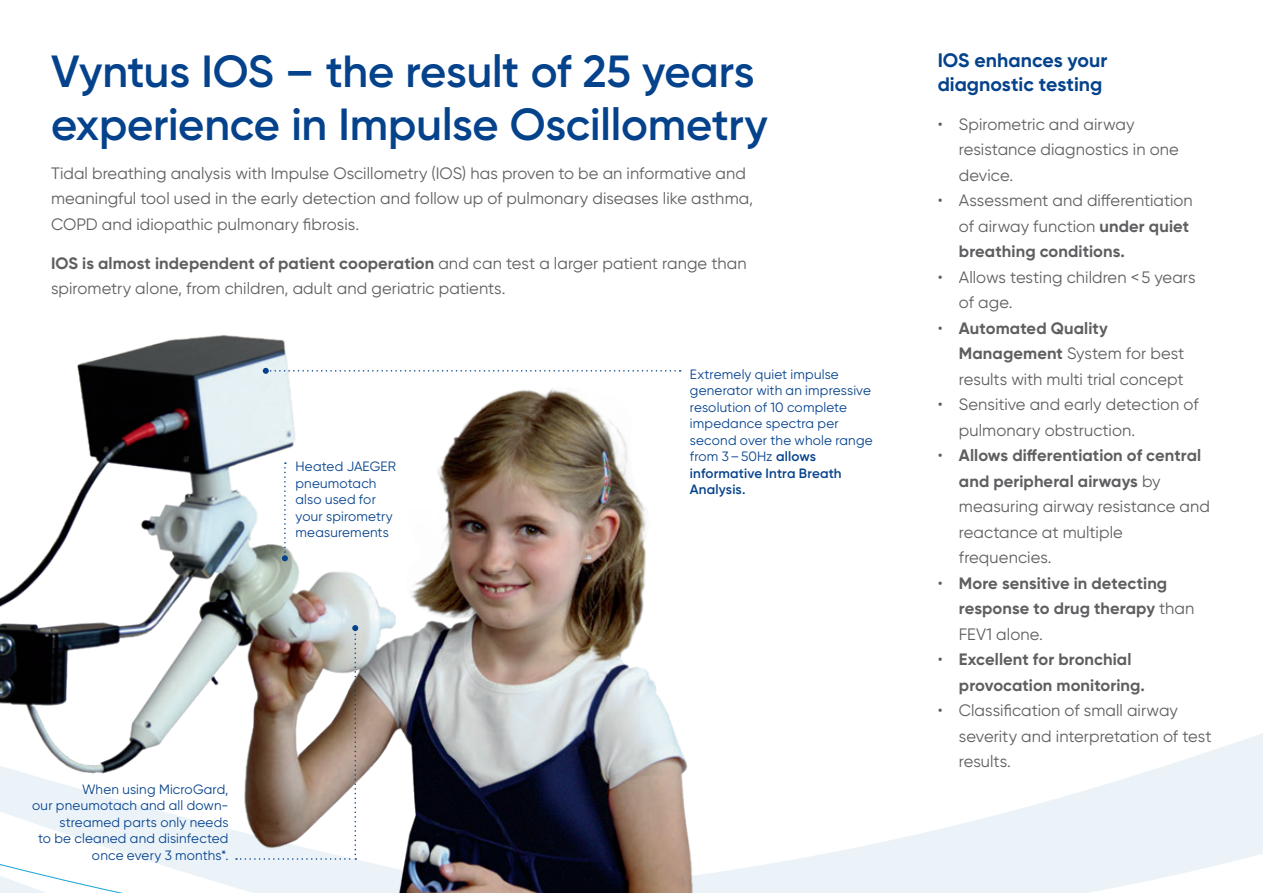
<style>
.page{position:relative;width:1263px;height:893px;background:#fff}
.page>*{position:absolute;margin:0;border:0;box-sizing:border-box;transform-origin:0 0}
.t1{font:600 45px/52.5px "Gilroy";letter-spacing:-.005em;color:#05428c}
.t2{font:700 19.5px/24px "Gilroy";color:#05428c}
.t3{font:16.5px/25.5px "Gilroy";letter-spacing:.005em;color:#5f5f62}
.t4{font:700 16.5px/25.5px "Gilroy";letter-spacing:.005em;color:#5f5f62}
.t5{font:13.5px/16.5px "Gilroy";letter-spacing:.015em;color:#05428c}
.s1{font-weight:700}
.s2{font-weight:600}
.s3{font-weight:400}
</style>
<div class="page">
<svg style="left:741px;top:733px;width:522px;height:160px"></svg>
<img style="left:0;top:335px;width:741px;height:558px">
<svg style="left:263px;top:368px;width:418px;height:6px"></svg>
<svg style="left:282px;top:462px;width:6px;height:99px"></svg>
<img style="left:236px;top:625px;width:122px;height:235px">
<h1 class="t1" style="left:51px;top:45px;width:718px">Vyntus IOS – the result of 25 years experience in Impulse Oscillometry</h1>
<p class="t3" style="left:51px;top:160px;width:704px">Tidal breathing analysis with Impulse Oscillometry (IOS) has proven to be an informative and meaningful tool used in the early detection and follow up of pulmonary diseases like asthma,<br>COPD and idiopathic pulmonary fibrosis.</p>
<p class="t3" style="left:51px;top:250px;width:697px"><span class="s1">IOS is almost independent of patient cooperation</span> and can test a larger patient range than spirometry alone, from children, adult and geriatric patients.</p>
<p class="t5" style="left:296px;top:458px;width:102px">Heated JAEGER pneumotach also used for your spirometry measurements</p>
<p class="t5" style="left:32px;top:781px;width:198px;text-align:right">When using MicroGard,<br>our pneumotach and all down&shy;streamed parts only needs<br>to be cleaned and disinfected once every 3 months*.</p>
<p class="t5" style="left:690px;top:365px;width:184px">Extremely quiet impulse generator with an impressive resolution of 10 complete impedance spectra per second over the whole range from 3–50Hz <span class="s2">allows informative Intra Breath<br>Analysis.</span></p>
<p class="t2" style="left:938px;top:48px;width:171px">IOS enhances your diagnostic testing</p>
<p class="t3" style="left:959px;top:111px;width:221px;text-indent:-21px">• Spirometric and airway resistance diagnostics in one device.</p>
<p class="t3" style="left:959px;top:187px;width:235px;text-indent:-21px">• Assessment and differentiation of airway function <span class="s1">under quiet breathing conditions.</span></p>
<p class="t3" style="left:959px;top:264px;width:238px;text-indent:-21px">• Allows testing children &lt;5 years of age.</p>
<p class="t3" style="left:959px;top:315px;width:227px;text-indent:-21px">• <span class="s1">Automated Quality<br>Management</span> System for best results with multi trial concept</p>
<p class="t3" style="left:959px;top:391px;width:241px;text-indent:-21px">• Sensitive and early detection of pulmonary obstruction.</p>
<p class="t3" style="left:959px;top:442px;width:253px;text-indent:-21px">• <span class="s1">Allows differentiation of central and peripheral airways</span> by measuring airway resistance and reactance at multiple frequencies.</p>
<p class="t4" style="left:959px;top:570px;width:237px;text-indent:-21px"><span class="s3">•</span> More sensitive in detecting response to drug therapy <span class="s3">than<br>FEV1 alone.</span></p>
<p class="t4" style="left:959px;top:646px;width:188px;text-indent:-21px"><span class="s3">•</span> Excellent for bronchial provocation monitoring.</p>
<p class="t3" style="left:959px;top:697px;width:254px;text-indent:-21px">• Classification of small airway severity and interpretation of test results.</p>
</div>
